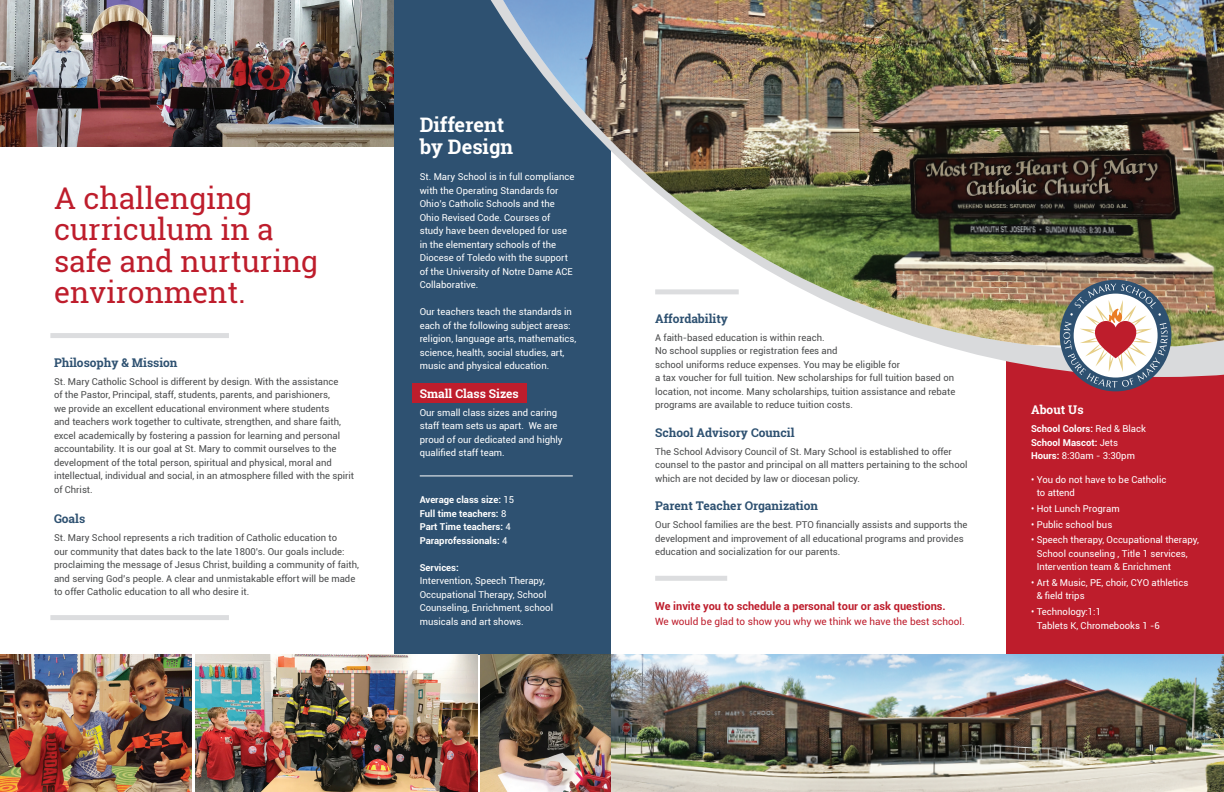
<style>
.page{position:relative;width:1224px;height:792px;background:#fff}
.page>*{position:absolute;margin:0;border:0;box-sizing:border-box;transform-origin:0 0}
.t1{font:29.9px/31.5px "Roboto Slab";color:#be1d2c}
.t2{font:700 20px/22px "Roboto Slab";color:#fff}
.t3{font:700 12px "Roboto Slab";color:#2e5171}
.t4{font:700 12px "Roboto Slab";color:#fff}
.t5{font:700 11px "Roboto";color:#be1d2c}
.t6{font:10px "Roboto";color:#be1d2c}
.t7{font:9.5px/13.5px "Roboto";color:#4b4c4d}
.t8{font:9.5px/13.5px "Roboto";color:#fff}
.t9{font:700 9.5px/13.5px "Roboto";color:#fff}
.s1{font-weight:400}
</style>
<div class="page">
<div style="left:1006px;top:353px;width:218px;height:372px;background:#be1d2c"></div>
<img style="left:0;top:0;width:394px;height:147px">
<div style="left:394px;top:0;width:217px;height:655px;background:#2e5171"></div>
<svg style="left:956px;top:349px;width:268px;height:28px;fill:#d9dadc"></svg>
<img style="left:503px;top:0;width:721px;height:346px">
<img style="left:195px;top:655px;width:282px;height:137px">
<div style="left:1060px;top:280px;width:111px;height:111px;background:#2e5171;border-radius:50%"></div>
<svg style="left:1063px;top:284px;width:105px;height:104px"></svg>
<div style="left:50px;top:333px;width:179px;height:5px;background:#dcdddf"></div>
<img style="left:611px;top:655px;width:613px;height:137px">
<img style="left:481px;top:655px;width:130px;height:137px">
<img style="left:0;top:655px;width:191px;height:137px">
<div style="left:655px;top:576px;width:72px;height:5px;background:#dcdddf"></div>
<div style="left:50px;top:615px;width:179px;height:5px;background:#dcdddf"></div>
<div style="left:655px;top:289px;width:84px;height:5px;background:#dcdddf"></div>
<div style="left:413px;top:384px;width:114px;height:19px;background:#be1d2c"></div>
<hr style="left:420px;top:475px;width:153px;height:1px;background:#fff">
<h1 class="t1" style="left:54px;top:182px;width:266px">A challenging curriculum in a safe and nurturing environment.</h1>
<p class="t3" style="left:54px;top:354px;width:125px">Philosophy &amp; Mission</p>
<p class="t7" style="left:54px;top:374px;width:302px">St. Mary Catholic School is different by design. With the assistance<br>of the Pastor, Principal, staff, students, parents, and parishioners,<br>we provide an excellent educational environment where students<br>and teachers work together to cultivate, strengthen, and share faith, excel academically by fostering a passion for learning and personal accountability. It is our goal at St. Mary to commit ourselves to the development of the total person, spiritual and physical, moral and intellectual, individual and social, in an atmosphere filled with the spirit of Christ.</p>
<p class="t3" style="left:54px;top:511px;width:33px">Goals</p>
<p class="t7" style="left:54px;top:531px;width:306px">St. Mary School represents a rich tradition of Catholic education to<br>our community that dates back to the late 1800’s. Our goals include: proclaiming the message of Jesus Christ, building a community of faith, and serving God’s people. A clear and unmistakable effort will be made to offer Catholic education to all who desire it.</p>
<h2 class="t2" style="left:420px;top:114px;width:95px">Different by Design</h2>
<p class="t8" style="left:420px;top:170px;width:156px">St. Mary School is in full compliance with the Operating Standards for<br>Ohio’s Catholic Schools and the<br>Ohio Revised Code. Courses of study have been developed for use in the elementary schools of the<br>Diocese of Toledo with the support of the University of Notre Dame ACE<br>Collaborative.</p>
<p class="t8" style="left:420px;top:305px;width:158px">Our teachers teach the standards in each of the following subject areas: religion, language arts, mathematics, science, health, social studies, art, music and physical education.</p>
<p class="t4" style="left:420px;top:385px;width:101px">Small Class Sizes</p>
<p class="t8" style="left:420px;top:405px;width:144px">Our small class sizes and caring staff team sets us apart. We are proud of our dedicated and highly qualified staff team.</p>
<p class="t9" style="left:420px;top:493px;width:96px">Average class size: <span class="s1">15<br></span>Full time teachers: <span class="s1">8<br></span>Part Time teachers: <span class="s1">4<br></span>Paraprofessionals: <span class="s1">4</span></p>
<p class="t9" style="left:420px;top:560px;width:41px">Services:</p>
<p class="t8" style="left:420px;top:574px;width:135px">Intervention, Speech Therapy,<br>Occupational Therapy, School<br>Counseling, Enrichment, school musicals and art shows.</p>
<p class="t3" style="left:655px;top:310px;width:74px">Affordability</p>
<p class="t7" style="left:655px;top:330px;width:302px">A faith-based education is within reach.<br>No school supplies or registration fees and<br>school uniforms reduce expenses. You may be eligible for<br>a tax voucher for full tuition. New scholarships for full tuition based on location, not income. Many scholarships, tuition assistance and rebate programs are available to reduce tuition costs.</p>
<p class="t3" style="left:655px;top:424px;width:141px">School Advisory Council</p>
<p class="t7" style="left:655px;top:444px;width:314px">The School Advisory Council of St. Mary School is established to offer counsel to the pastor and principal on all matters pertaining to the school which are not decided by law or diocesan policy.</p>
<p class="t3" style="left:655px;top:497px;width:164px">Parent Teacher Organization</p>
<p class="t7" style="left:655px;top:518px;width:314px">Our School families are the best. PTO financially assists and supports the development and improvement of all educational programs and provides education and socialization for our parents.</p>
<p class="t5" style="left:655px;top:599px;width:292px">We invite you to schedule a personal tour or ask questions.</p>
<p class="t6" style="left:655px;top:615px;width:311px">We would be glad to show you why we think we have the best school.</p>
<p class="t4" style="left:1031px;top:402px;width:54px">About Us</p>
<p class="t9" style="left:1031px;top:422px;width:116px">School Colors: <span class="s1">Red &amp; Black<br></span>School Mascot: <span class="s1">Jets<br></span>Hours: <span class="s1">8:30am - 3:30pm</span></p>
<p class="t8" style="left:1037px;top:472px;width:131px;text-indent:-6px">• You do not have to be Catholic to attend</p>
<p class="t8" style="left:1031px;top:501px;width:90px">• Hot Lunch Program</p>
<p class="t8" style="left:1031px;top:517px;width:83px">• Public school bus</p>
<p class="t8" style="left:1037px;top:533px;width:164px;text-indent:-6px">• Speech therapy, Occupational therapy,<br>School counseling , Title 1 services,<br>Intervention team &amp; Enrichment</p>
<p class="t8" style="left:1037px;top:575px;width:153px;text-indent:-6px">• Art &amp; Music, PE, choir, CYO athletics &amp; field trips</p>
<p class="t8" style="left:1037px;top:605px;width:125px;text-indent:-6px">• Technology:1:1<br>Tablets K, Chromebooks 1 -6</p>
</div>
